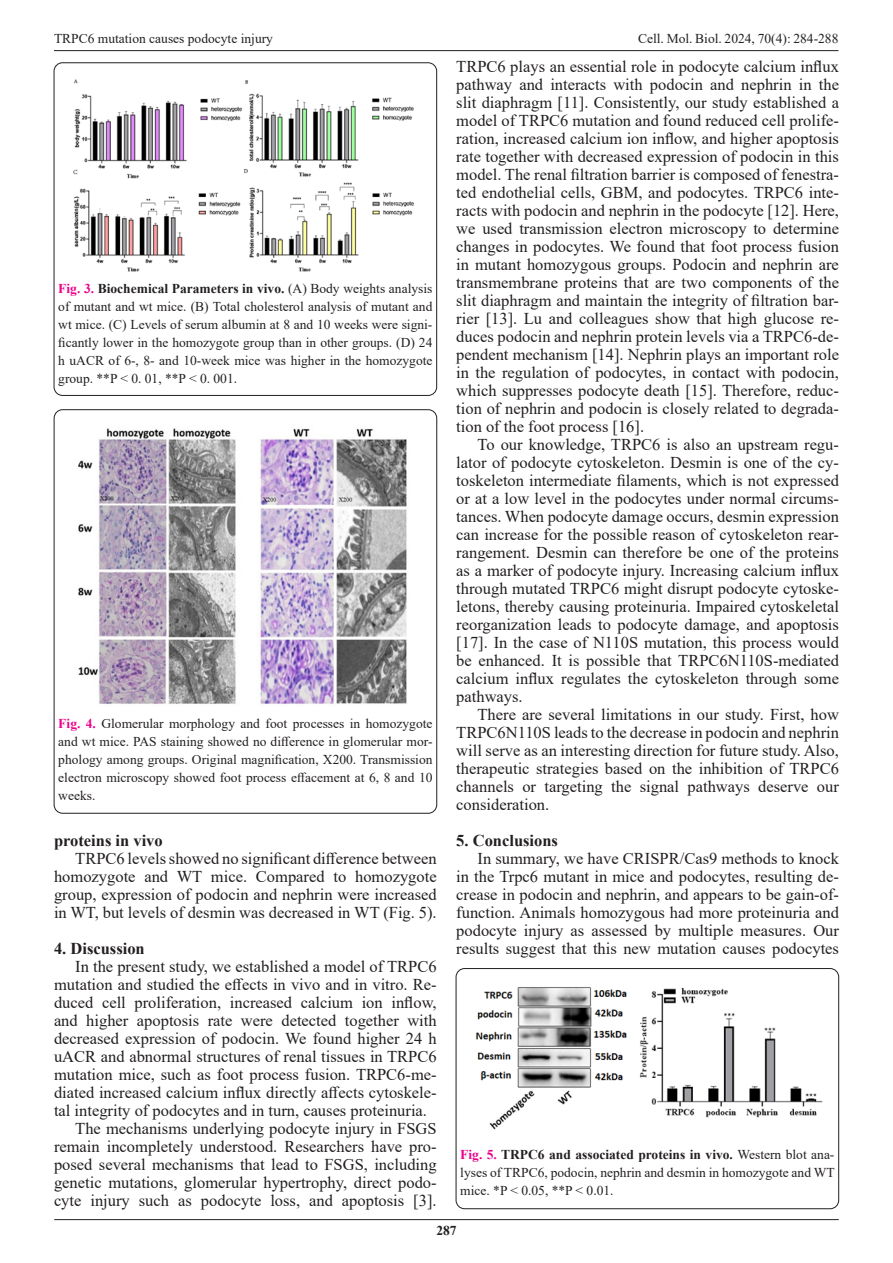
<style>
.page{position:relative;width:893px;height:1263px;background:#fff}
.page>*{position:absolute;margin:0;border:0;box-sizing:border-box;transform-origin:0 0}
.t1{font:16.5px/18px "Times New Roman";color:#231f20;text-align:justify}
.List_Paragraph{font:700 16.5px "Times New Roman";color:#231f20}
.t2{font:13.5px/18px "Times New Roman";color:#231f20;text-align:justify}
.t3{font:700 13.5px "Times New Roman";color:#231f20}
.s1{font-weight:700;color:#ed028c}
.s2{font-weight:700}
</style>
<div class="page">
<hr style="left:54px;top:50px;width:784px;height:1px;background:#231f20">
<hr style="left:54px;top:1219px;width:785px;height:1px;background:#231f20">
<div style="left:54px;top:63px;width:383px;height:332px;border:1px solid #231f20;border-radius:9px"></div>
<img style="left:73px;top:79px;width:341px;height:193px">
<img style="left:78px;top:428px;width:329px;height:276px">
<div style="left:456px;top:968px;width:383px;height:241px;border:1px solid #231f20;border-radius:9px"></div>
<img style="left:475px;top:987px;width:348px;height:143px">
<p class="t2" style="left:54px;top:29px;width:220px">TRPC6 mutation causes podocyte injury</p>
<p class="t2" style="left:638px;top:29px;width:202px">Cell. Mol. Biol. 2024, 70(4): 284-288</p>
<p class="t2" style="left:58px;top:279px;width:376px"><span class="s1">Fig. 3.</span> <span class="s2">Biochemical Parameters in vivo.</span> (A) Body weights analysis of mutant and wt mice. (B) Total cholesterol analysis of mutant and wt mice. (C) Levels of serum albumin at 8 and 10 weeks were signi&shy;ficantly lower in the homozygote group than in other groups. (D) 24 h uACR of 6-, 8- and 10-week mice was higher in the homozygote group. **P &lt; 0. 01, **P &lt; 0. 001.</p>
<p class="t2" style="left:58px;top:714px;width:376px"><span class="s1">Fig. 4.</span> Glomerular morphology and foot processes in homozygote and wt mice. PAS staining showed no difference in glomerular mor&shy;phology among groups. Original magnification, X200. Transmission electron microscopy showed foot process effacement at 6, 8 and 10 weeks.</p>
<p class="List_Paragraph" style="left:54px;top:829px;width:110px">proteins in vivo</p>
<p class="t1" style="left:54px;top:849px;width:384px;text-indent:21px">TRPC6 levels showed no significant difference between homozygote and WT mice. Compared to homozygote group, expression of podocin and nephrin were increased in WT, but levels of desmin was decreased in WT (Fig. 5).</p>
<p class="List_Paragraph" style="left:54px;top:937px;width:92px">4. Discussion</p>
<p class="t1" style="left:54px;top:957px;width:384px;text-indent:21px">In the present study, we established a model of TRPC6 mutation and studied the effects in vivo and in vitro. Re&shy;duced cell proliferation, increased calcium ion inflow, and higher apoptosis rate were detected together with decreased expression of podocin. We found higher 24 h uACR and abnormal structures of renal tissues in TRPC6 mutation mice, such as foot process fusion. TRPC6-me&shy;diated increased calcium influx directly affects cytoskele&shy;tal integrity of podocytes and in turn, causes proteinuria.</p>
<p class="t1" style="left:54px;top:1119px;width:384px;text-indent:21px">The mechanisms underlying podocyte injury in FSGS remain incompletely understood. Researchers have pro&shy;posed several mechanisms that lead to FSGS, including genetic mutations, glomerular hypertrophy, direct podo&shy;cyte injury such as podocyte loss, and apoptosis [3].</p>
<p class="t1" style="left:456px;top:57px;width:384px">TRPC6 plays an essential role in podocyte calcium influx pathway and interacts with podocin and nephrin in the slit diaphragm [11]. Consistently, our study established a model of TRPC6 mutation and found reduced cell prolife&shy;ration, increased calcium ion inflow, and higher apoptosis rate together with decreased expression of podocin in this model. The renal filtration barrier is composed of fenestra&shy;ted endothelial cells, GBM, and podocytes. TRPC6 inte&shy;racts with podocin and nephrin in the podocyte [12]. Here, we used transmission electron microscopy to determine changes in podocytes. We found that foot process fusion in mutant homozygous groups. Podocin and nephrin are transmembrane proteins that are two components of the slit diaphragm and maintain the integrity of filtration bar&shy;rier [13]. Lu and colleagues show that high glucose re&shy;duces podocin and nephrin protein levels via a TRPC6-de&shy;pendent mechanism [14]. Nephrin plays an important role in the regulation of podocytes, in contact with podocin, which suppresses podocyte death [15]. Therefore, reduc&shy;tion of nephrin and podocin is closely related to degrada&shy;tion of the foot process [16].</p>
<p class="t1" style="left:456px;top:435px;width:384px;text-indent:21px">To our knowledge, TRPC6 is also an upstream regu&shy;lator of podocyte cytoskeleton. Desmin is one of the cy&shy;toskeleton intermediate filaments, which is not expressed or at a low level in the podocytes under normal circums&shy;tances. When podocyte damage occurs, desmin expression can increase for the possible reason of cytoskeleton rear&shy;rangement. Desmin can therefore be one of the proteins as a marker of podocyte injury. Increasing calcium influx through mutated TRPC6 might disrupt podocyte cytoske&shy;letons, thereby causing proteinuria. Impaired cytoskeletal reorganization leads to podocyte damage, and apoptosis [17]. In the case of N110S mutation, this process would be enhanced. It is possible that TRPC6N110S-mediated calcium influx regulates the cytoskeleton through some pathways.</p>
<p class="t1" style="left:456px;top:705px;width:384px;text-indent:21px">There are several limitations in our study. First, how TRPC6N110S leads to the decrease in podocin and nephrin will serve as an interesting direction for future study. Also, therapeutic strategies based on the inhibition of TRPC6 channels or targeting the signal pathways deserve our consideration.</p>
<p class="List_Paragraph" style="left:456px;top:829px;width:103px">5. Conclusions</p>
<p class="t1" style="left:456px;top:849px;width:384px;text-indent:21px">In summary, we have CRISPR/Cas9 methods to knock in the Trpc6 mutant in mice and podocytes, resulting de&shy;crease in podocin and nephrin, and appears to be gain-of&shy;function. Animals homozygous had more proteinuria and podocyte injury as assessed by multiple measures. Our results suggest that this new mutation causes podocytes</p>
<p class="t2" style="left:460px;top:1145px;width:376px"><span class="s1">Fig. 5.</span> <span class="s2">TRPC6 and associated proteins in vivo.</span> Western blot ana&shy;lyses of TRPC6, podocin, nephrin and desmin in homozygote and WT mice. *P &lt; 0.05, **P &lt; 0.01.</p>
<p class="t3" style="left:436px;top:1220px;width:22px">287</p>
</div>
